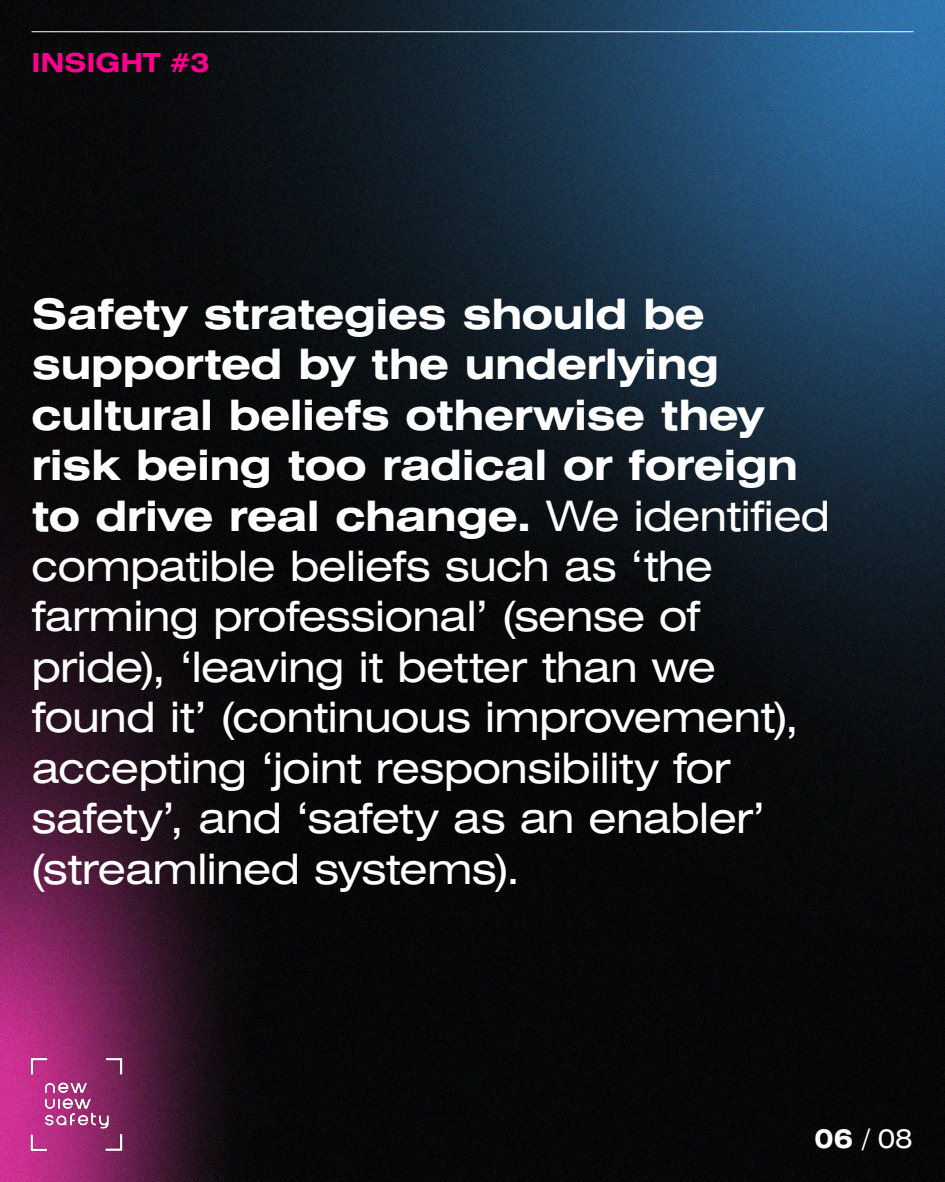
<style>
.page{position:relative;width:945px;height:1182px;background:#fff}
.page>*{position:absolute;margin:0;border:0;box-sizing:border-box;transform-origin:0 0}
.t1{font:expanded 42px/50.4px "Swiss 721 BT";letter-spacing:-.015em;color:#fff}
.t2{font:700 expanded 26.25px "Swiss 721 BT";letter-spacing:-.005em;color:#ff008e}
.t3{font:expanded 26.25px "Swiss 721 BT";color:#fff}
.s1{font-weight:700}
</style>
<div class="page">
<img style="left:0;top:0;width:945px;height:1181px">
<hr style="left:32px;top:32px;width:882px;height:1px;background:#fff">
<img style="left:30px;top:1053px;width:94px;height:99px">
<p class="t2" style="left:32px;top:47px;width:180px">INSIGHT #3</p>
<p class="t1" style="left:32px;top:288px;width:800px"><span class="s1">Safety strategies should be supported by the underlying cultural beliefs otherwise they risk being too radical or foreign to drive real change.</span> We identified compatible beliefs such as ‘the farming professional’ (sense of pride), ‘leaving it better than we found it’ (continuous improvement), accepting ‘joint responsibility for safety’, and ‘safety as an enabler’ (streamlined systems).</p>
<p class="t3" style="left:815px;top:1122px;width:100px"><span class="s1">06</span> / 08</p>
</div>
